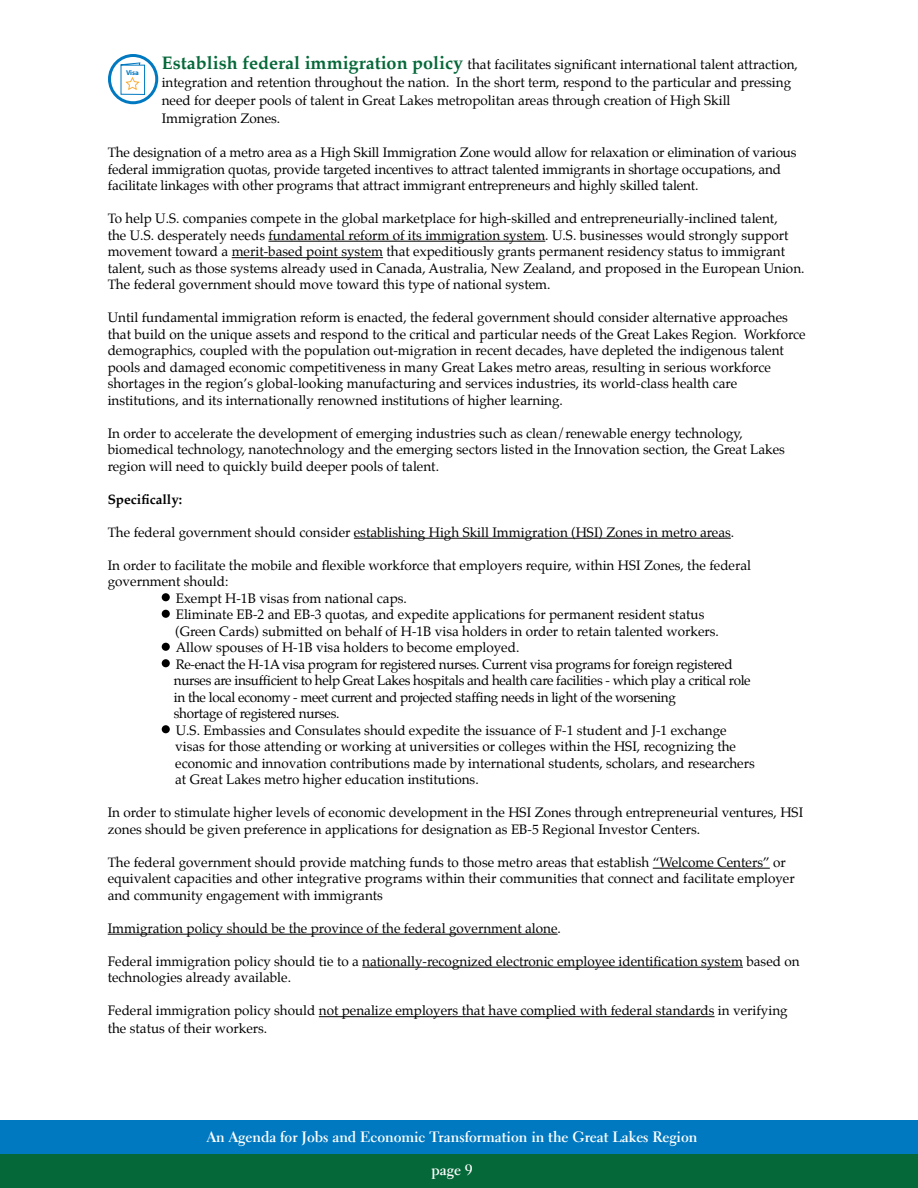
<style>
.page{position:relative;width:918px;height:1188px;background:#fff}
.page>*{position:absolute;margin:0;border:0;box-sizing:border-box;transform-origin:0 0}
.t1{font:700 15px "Electra LT Std";color:#fff}
.t2{font:13.5px/16.5px "Palatino";color:#000}
.t3{font:13.5px "Palatino";letter-spacing:-.025em;color:#000}
.t4{font:700 13.5px "Palatino";color:#000}
.t5{font:700 7.05px "Myriad Pro";color:#0079c1}
.s1{font-weight:700;font-size:18px;color:#056839}
</style>
<div class="page">
<div style="left:0;top:1154px;width:918px;height:34px;background:#056839"></div>
<div style="left:0;top:1120px;width:918px;height:34px;background:#0079c1"></div>
<hr style="left:268px;top:241px;width:277px;height:1px;background:#000">
<hr style="left:232px;top:257px;width:151px;height:1px;background:#000">
<hr style="left:354px;top:538px;width:377px;height:1px;background:#000">
<hr style="left:653px;top:868px;width:117px;height:1px;background:#000">
<hr style="left:108px;top:934px;width:450px;height:1px;background:#000">
<hr style="left:362px;top:967px;width:381px;height:1px;background:#000">
<hr style="left:319px;top:1016px;width:396px;height:1px;background:#000">
<div style="left:162px;top:593px;width:8px;height:8px;background:#000;border-radius:50%"></div>
<div style="left:162px;top:610px;width:8px;height:8px;background:#000;border-radius:50%"></div>
<div style="left:162px;top:643px;width:8px;height:8px;background:#000;border-radius:50%"></div>
<div style="left:162px;top:659px;width:8px;height:8px;background:#000;border-radius:50%"></div>
<div style="left:162px;top:725px;width:8px;height:8px;background:#000;border-radius:50%"></div>
<svg style="left:120px;top:62px;width:25px;height:33px"></svg>
<div style="left:108px;top:54px;width:50px;height:50px;border:3px solid #0079c1;border-radius:50%"></div>
<p class="t2" style="left:162px;top:56px;width:638px;line-height:18px"><span class="s1">Establish federal immigration policy</span> that facilitates significant international talent attraction, integration and retention throughout the nation. In the short term, respond to the particular and pressing need for deeper pools of talent in Great Lakes metropolitan areas through creation of High Skill Immigration Zones.</p>
<p class="t2" style="left:108px;top:146px;width:690px">The designation of a metro area as a High Skill Immigration Zone would allow for relaxation or elimination of various federal immigration quotas, provide targeted incentives to attract talented immigrants in shortage occupations, and facilitate linkages with other programs that attract immigrant entrepreneurs and highly skilled talent.</p>
<p class="t2" style="left:108px;top:212px;width:698px">To help U.S. companies compete in the global marketplace for high-skilled and entrepreneurially-inclined talent,<br>the U.S. desperately needs fundamental reform of its immigration system. U.S. businesses would strongly support movement toward a merit-based point system that expeditiously grants permanent residency status to immigrant talent, such as those systems already used in Canada, Australia, New Zealand, and proposed in the European Union.<br>The federal government should move toward this type of national system.</p>
<p class="t2" style="left:108px;top:311px;width:699px">Until fundamental immigration reform is enacted, the federal government should consider alternative approaches that build on the unique assets and respond to the critical and particular needs of the Great Lakes Region. Workforce demographics, coupled with the population out-migration in recent decades, have depleted the indigenous talent pools and damaged economic competitiveness in many Great Lakes metro areas, resulting in serious workforce shortages in the region’s global-looking manufacturing and services industries, its world-class health care institutions, and its internationally renowned institutions of higher learning.</p>
<p class="t2" style="left:108px;top:426px;width:679px">In order to accelerate the development of emerging industries such as clean/renewable energy technology, biomedical technology, nanotechnology and the emerging sectors listed in the Innovation section, the Great Lakes region will need to quickly build deeper pools of talent.</p>
<p class="t4" style="left:108px;top:491px;width:76px">Specifically:</p>
<p class="t2" style="left:108px;top:525px;width:628px">The federal government should consider establishing High Skill Immigration (HSI) Zones in metro areas.</p>
<p class="t2" style="left:108px;top:558px;width:645px">In order to facilitate the mobile and flexible workforce that employers require, within HSI Zones, the federal</p>
<p class="t2" style="left:108px;top:575px;width:122px">government should:</p>
<p class="t2" style="left:176px;top:591px;width:233px">Exempt H-1B visas from national caps.</p>
<p class="t2" style="left:176px;top:608px;width:530px">Eliminate EB-2 and EB-3 quotas, and expedite applications for permanent resident status</p>
<p class="t2" style="left:175px;top:624px;width:545px">(Green Cards) submitted on behalf of H-1B visa holders in order to retain talented workers.</p>
<p class="t2" style="left:176px;top:641px;width:345px">Allow spouses of H-1B visa holders to become employed.</p>
<p class="t3" style="left:176px;top:655px;width:558px">Re-enact the H-1A visa program for registered nurses. Current visa programs for foreign registered</p>
<p class="t3" style="left:174px;top:672px;width:578px">nurses are insufficient to help Great Lakes hospitals and health care facilities - which play a critical role</p>
<p class="t3" style="left:174px;top:688px;width:504px">in the local economy - meet current and projected staffing needs in light of the worsening</p>
<p class="t3" style="left:174px;top:705px;width:167px">shortage of registered nurses.</p>
<p class="t2" style="left:176px;top:723px;width:552px">U.S. Embassies and Consulates should expedite the issuance of F-1 student and J-1 exchange</p>
<p class="t2" style="left:175px;top:740px;width:562px">visas for those attending or working at universities or colleges within the HSI, recognizing the</p>
<p class="t2" style="left:175px;top:756px;width:581px">economic and innovation contributions made by international students, scholars, and researchers</p>
<p class="t2" style="left:175px;top:773px;width:305px">at Great Lakes metro higher education institutions.</p>
<p class="t2" style="left:108px;top:806px;width:697px">In order to stimulate higher levels of economic development in the HSI Zones through entrepreneurial ventures, HSI zones should be given preference in applications for designation as EB-5 Regional Investor Centers.</p>
<p class="t2" style="left:108px;top:855px;width:689px">The federal government should provide matching funds to those metro areas that establish “Welcome Centers” or equivalent capacities and other integrative programs within their communities that connect and facilitate employer and community engagement with immigrants</p>
<p class="t2" style="left:108px;top:921px;width:455px">Immigration policy should be the province of the federal government alone.</p>
<p class="t2" style="left:108px;top:954px;width:693px">Federal immigration policy should tie to a nationally-recognized electronic employee identification system based on technologies already available.</p>
<p class="t2" style="left:108px;top:1003px;width:682px;line-height:18px">Federal immigration policy should not penalize employers that have complied with federal standards in verifying the status of their workers.</p>
<p class="t5" style="left:126px;top:68px;width:14px">Visa</p>
<p class="t1" style="left:207px;top:1128px;width:492px">An Agenda for Jobs and Economic Transformation in the Great Lakes Region</p>
<p class="t1" style="left:432px;top:1161px;width:43px">page 9</p>
</div>
